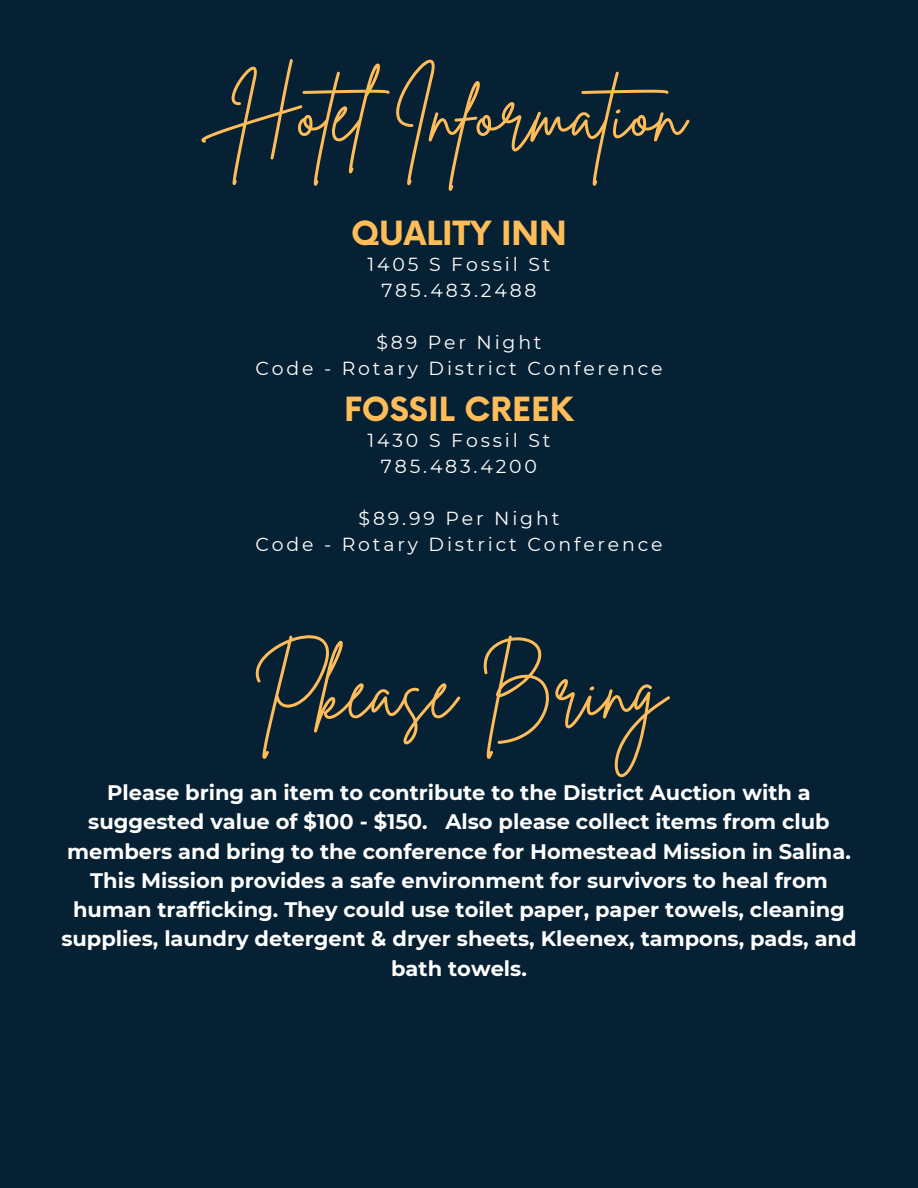
<style>
.page{position:relative;width:918px;height:1188px;background:#062133}
.page>*{position:absolute;margin:0;border:0;box-sizing:border-box;transform-origin:0 0}
.t1{font:77.7px "Brittany Signature";color:#ffbd59}
.t2{font:700 32.4px "Now";color:#ffbd59}
.t3{font:700 21px/29.2px "Montserrat";color:#fff;text-align:center}
.t4{font:18.9px "Montserrat";letter-spacing:.15em;color:#fff}
</style>
<div class="page">
<p class="t1" style="left:233px;top:63px;width:458px">Hotel Information</p>
<p class="t2" style="left:351px;top:216px;width:217px">QUALITY INN</p>
<p class="t4" style="left:368px;top:253px;width:184px">1405 S Fossil St</p>
<p class="t4" style="left:381px;top:279px;width:157px">785.483.2488</p>
<p class="t4" style="left:376px;top:330px;width:167px">$89 Per Night</p>
<p class="t4" style="left:255px;top:356px;width:409px">Code - Rotary District Conference</p>
<p class="t2" style="left:344px;top:392px;width:231px">FOSSIL CREEK</p>
<p class="t4" style="left:368px;top:429px;width:184px">1430 S Fossil St</p>
<p class="t4" style="left:381px;top:455px;width:158px">785.483.4200</p>
<p class="t4" style="left:359px;top:507px;width:202px">$89.99 Per Night</p>
<p class="t4" style="left:255px;top:532px;width:409px">Code - Rotary District Conference</p>
<p class="t1" style="left:252px;top:640px;width:416px">Pkease Bring</p>
<p class="t3" style="left:61px;top:778px;width:797px">Please bring an item to contribute to the District Auction with a suggested value of $100 - $150. Also please collect items from club members and bring to the conference for Homestead Mission in Salina.<br>This Mission provides a safe environment for survivors to heal from human trafficking. They could use toilet paper, paper towels, cleaning supplies, laundry detergent &amp; dryer sheets, Kleenex, tampons, pads, and bath towels.</p>
</div>
